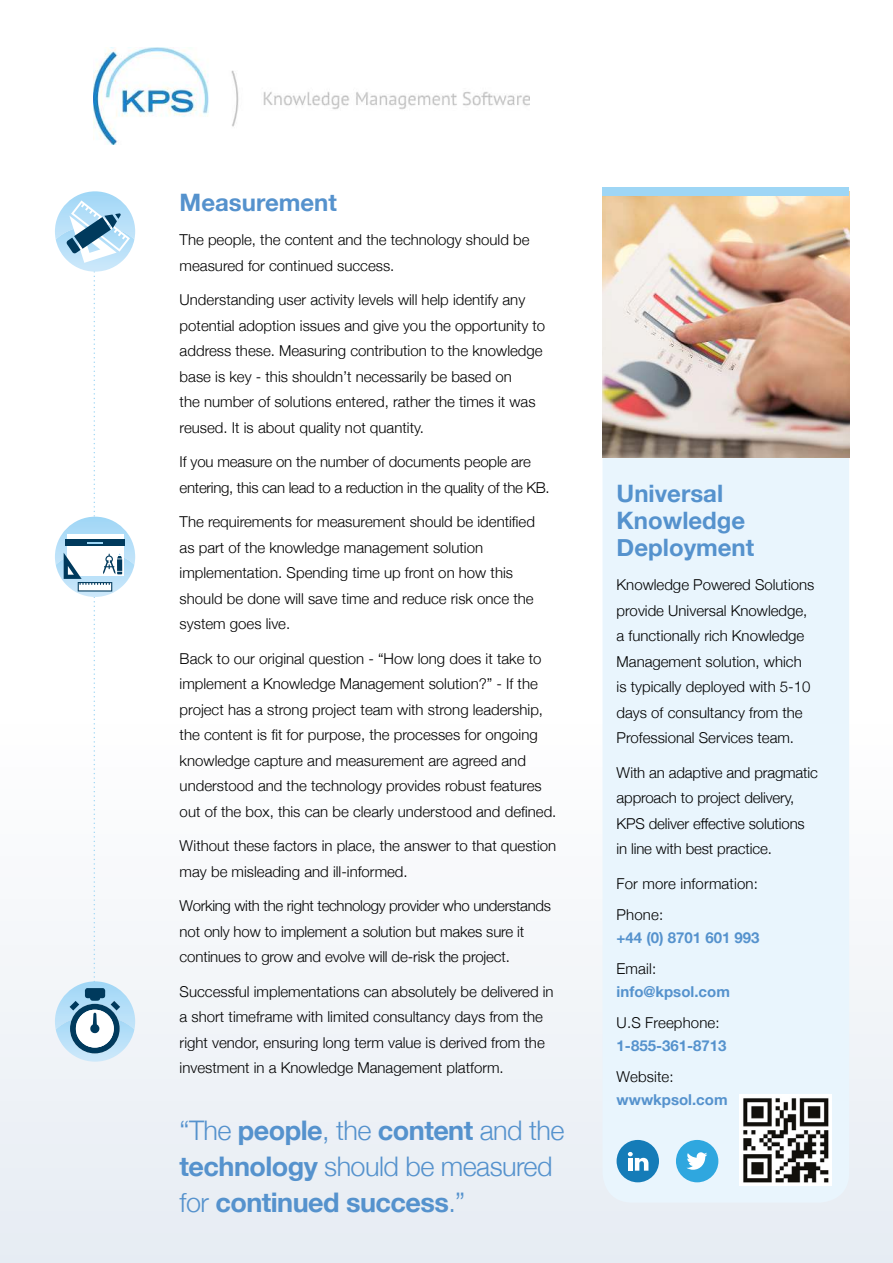
<style>
.page{position:relative;width:893px;height:1263px;background:#fff}
.page>*{position:absolute;margin:0;border:0;box-sizing:border-box;transform-origin:0 0}
.t1{font:700 27px/36px "Helvetica Neue";letter-spacing:-.02em;color:#5592cd}
.t2{font:700 24px/27px "Helvetica Neue";color:#5592cd}
.t3{font:300 15px/25.5px "Helvetica Neue";color:#000}
.t4{font:300 15px/25.5px "Helvetica Neue";letter-spacing:-.02em;color:#000}
.t5{font:700 15px "Helvetica Neue";color:#5592cd}
.s1{font-weight:300}
</style>
<div class="page">
<div style="left:0;top:689px;width:893px;height:574px;background:#f2f5f8"></div>
<img style="left:94px;top:48px;width:436px;height:96px">
<img style="left:55px;top:191px;width:80px;height:48px">
<img style="left:56px;top:225px;width:78px;height:32px">
<img style="left:55px;top:531px;width:80px;height:34px">
<img style="left:56px;top:551px;width:78px;height:31px">
<div style="left:602px;top:457px;width:247px;height:729px;background:#e9f5fd"></div>
<img style="left:602px;top:196px;width:247px;height:261px">
<div style="left:602px;top:187px;width:247px;height:9px;background:#9ed6f5"></div>
<img style="left:740px;top:1094px;width:91px;height:92px">
<div style="left:617px;top:1140px;width:42px;height:42px;background:#157cb8;border-radius:50%"></div>
<svg style="left:628px;top:1152px;width:20px;height:19px"></svg>
<div style="left:676px;top:1140px;width:42px;height:42px;background:#2fa7df;border-radius:50%"></div>
<svg style="left:686px;top:1152px;width:21px;height:18px"></svg>
<img style="left:55px;top:996px;width:80px;height:33px">
<img style="left:56px;top:1015px;width:78px;height:47px">
<svg style="left:64px;top:200px;width:66px;height:853px"></svg>
<svg style="left:111px;top:1001px;width:9px;height:9px"></svg>
<svg style="left:70px;top:1001px;width:9px;height:9px"></svg>
<h2 class="t2" style="left:180px;top:191px;width:159px">Measurement</h2>
<p class="t3" style="left:180px;top:226px;width:351px">The people, the content and the technology should be measured for continued success.</p>
<p class="t3" style="left:180px;top:286px;width:367px">Understanding user activity levels will help identify any potential adoption issues and give you the opportunity to address these. Measuring contribution to the knowledge base is key - this shouldn’t necessarily be based on<br>the number of solutions entered, rather the times it was reused. It is about quality not quantity.</p>
<p class="t4" style="left:180px;top:448px;width:372px">If you measure on the number of documents people are entering, this can lead to a reduction in the quality of the KB.</p>
<p class="t3" style="left:180px;top:508px;width:357px">The requirements for measurement should be identified as part of the knowledge management solution implementation. Spending time up front on how this should be done will save time and reduce risk once the system goes live.</p>
<p class="t3" style="left:180px;top:644px;width:378px">Back to our original question - “How long does it take to implement a Knowledge Management solution?” - If the project has a strong project team with strong leadership, the content is fit for purpose, the processes for ongoing knowledge capture and measurement are agreed and understood and the technology provides robust features out of the box, this can be clearly understood and defined.</p>
<p class="t3" style="left:180px;top:834px;width:378px">Without these factors in place, the answer to that question may be misleading and ill-informed.</p>
<p class="t3" style="left:180px;top:892px;width:373px">Working with the right technology provider who understands not only how to implement a solution but makes sure it continues to grow and evolve will de-risk the project.</p>
<p class="t3" style="left:180px;top:977px;width:375px">Successful implementations can absolutely be delivered in a short timeframe with limited consultancy days from the right vendor, ensuring long term value is derived from the investment in a Knowledge Management platform.</p>
<h1 class="t1" style="left:180px;top:1115px;width:386px"><span class="s1">“The</span> people<span class="s1">, the</span> content <span class="s1">and the </span>technology <span class="s1">should be measured for</span> continued success<span class="s1">.”</span></h1>
<h2 class="t2" style="left:617px;top:480px;width:139px">Universal<br>Knowledge<br>Deployment</h2>
<p class="t3" style="left:617px;top:574px;width:199px">Knowledge Powered Solutions provide Universal Knowledge, a functionally rich Knowledge<br>Management solution, which is typically deployed with 5-10 days of consultancy from the<br>Professional Services team.</p>
<p class="t3" style="left:617px;top:759px;width:203px">With an adaptive and pragmatic approach to project delivery,<br>KPS deliver effective solutions in line with best practice.</p>
<p class="t3" style="left:617px;top:869px;width:143px;line-height:31.5px">For more information:<br>Phone:</p>
<p class="t5" style="left:617px;top:932px;width:144px">+44 (0) 8701 601 993</p>
<p class="t3" style="left:617px;top:955px;width:41px">Email:</p>
<p class="t5" style="left:617px;top:986px;width:115px">info@kpsol.com</p>
<p class="t3" style="left:617px;top:1009px;width:105px">U.S Freephone:</p>
<p class="t5" style="left:617px;top:1040px;width:112px">1-855-361-8713</p>
<p class="t3" style="left:617px;top:1063px;width:59px">Website:</p>
<p class="t5" style="left:617px;top:1094px;width:113px">wwwkpsol.com</p>
</div>
